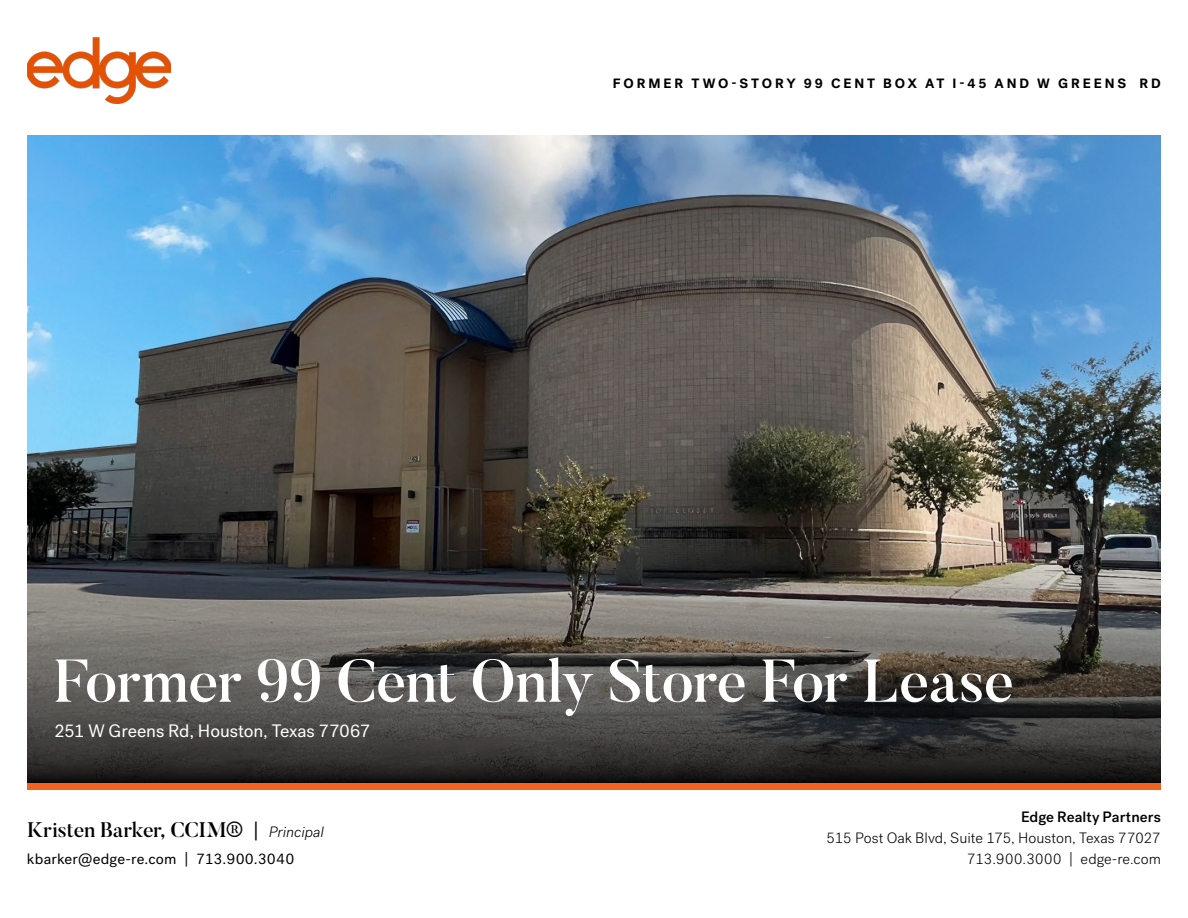
<style>
.page{position:relative;width:1188px;height:918px;background:#fff}
.page>*{position:absolute;margin:0;border:0;box-sizing:border-box;transform-origin:0 0}
.t1{font:500 60px "Butler";letter-spacing:-.01em;color:#fff}
.t2{font:500 21px "Butler";color:#000}
.t3{font:18px "Post Grotesk";letter-spacing:-.005em;color:#fff}
.t4{font:300 15px/21px "Post Grotesk";color:#000;text-align:right}
.t5{font:15px "Post Grotesk";letter-spacing:.01em;color:#000}
.t6{font:500 15px "Post Grotesk";color:#000}
.t7{font:700 13.5px "Post Grotesk";letter-spacing:.215em;color:#000}
.s1{font-family:"Post Grotesk";font-weight:300;font-style:italic;font-size:15px}
</style>
<div class="page">
<img style="left:27px;top:37px;width:144px;height:66px">
<div style="left:27px;top:783px;width:1134px;height:7px;background:#f26322"></div>
<img style="left:27px;top:135px;width:1134px;height:391px">
<svg style="left:27px;top:526px;width:1134px;height:257px;background:#504d49"></svg>
<p class="t7" style="left:613px;top:75px;width:550px">FORMER TWO-STORY 99 CENT BOX AT I-45 AND W GREENS RD</p>
<h1 class="t1" style="left:54px;top:643px;width:962px">Former 99 Cent Only Store For Lease</h1>
<p class="t3" style="left:54px;top:720px;width:318px">251 W Greens Rd, Houston, Texas 77067</p>
<h2 class="t2" style="left:27px;top:816px;width:298px">Kristen Barker, CCIM® | <span class="s1">Principal</span></h2>
<p class="t5" style="left:27px;top:850px;width:269px">kbarker@edge-re.com | 713.900.3040</p>
<p class="t6" style="left:1021px;top:808px;width:141px">Edge Realty Partners</p>
<p class="t4" style="left:826px;top:828px;width:336px">515 Post Oak Blvd, Suite 175, Houston, Texas 77027<br>713.900.3000 | edge-re.com</p>
</div>
